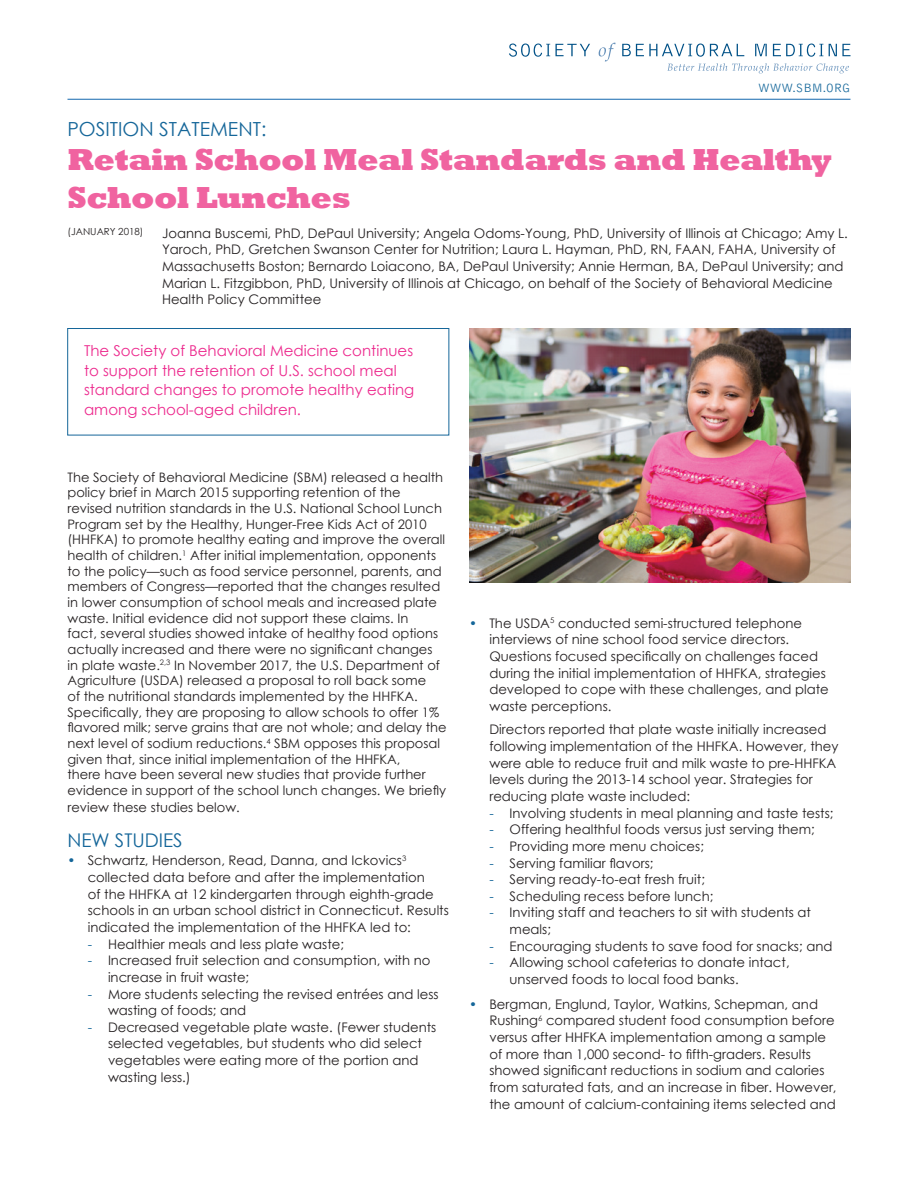
<style>
.page{position:relative;width:918px;height:1188px;background:#fff}
.page>*{position:absolute;margin:0;border:0;box-sizing:border-box;transform-origin:0 0}
.Headline1{font:800 31.2px/37.5px "Rockwell";letter-spacing:-.02em;color:#f063a0}
.state_Hd_1{font:19.35px "Century Gothic";color:#156699}
.state_Hd_1-2{font:18.9px "Century Gothic";color:#156699}
.state__box_txt{font:15px/19.5px "Century Gothic";color:#ed2a8e}
.state__authors{font:13.2px/16.6px "Century Gothic";color:#231f20}
.state_UN_list_space{font:13.2px/16.6px "Century Gothic";color:#231f20}
.state__authors-2{font:13.05px/15.8px "Century Gothic";color:#231f20}
.t1{font:300 12.45px "Bell Gothic";color:#16689b}
.state__authors-3{font:9.75px "Century Gothic";color:#231f20}
.s1{color:#156699}
</style>
<div class="page">
<hr style="left:68px;top:99px;width:782px;height:1px;background:#1367ae">
<svg style="left:667px;top:63px;width:182px;height:10px"></svg>
<svg style="left:509px;top:44px;width:81px;height:13px"></svg>
<svg style="left:599px;top:43px;width:17px;height:18px"></svg>
<svg style="left:622px;top:44px;width:122px;height:13px"></svg>
<svg style="left:755px;top:44px;width:12px;height:12px"></svg>
<svg style="left:773px;top:44px;width:50px;height:13px"></svg>
<svg style="left:829px;top:44px;width:21px;height:12px"></svg>
<div style="left:68px;top:328px;width:381px;height:107px;border:1px solid #156699"></div>
<img style="left:469px;top:328px;width:381px;height:254px">
<p class="state_Hd_1" style="left:68px;top:116px;width:200px">POSITION STATEMENT:</p>
<p class="t1" style="left:758px;top:81px;width:94px">WWW.SBM.ORG</p>
<p class="Headline1" style="left:68px;top:141px;width:766px">Retain School Meal Standards and Healthy<br>School Lunches</p>
<p class="state__authors-3" style="left:68px;top:225px;width:78px">(JANUARY 2018)</p>
<p class="state__authors" style="left:162px;top:224px;width:687px">Joanna Buscemi, PhD, DePaul University; Angela Odoms-Young, PhD, University of Illinois at Chicago; Amy L.<br>Yaroch, PhD, Gretchen Swanson Center for Nutrition; Laura L. Hayman, PhD, RN, FAAN, FAHA, University of Massachusetts Boston; Bernardo Loiacono, BA, DePaul University; Annie Herman, BA, DePaul University; and Marian L. Fitzgibbon, PhD, University of Illinois at Chicago, on behalf of the Society of Behavioral Medicine Health Policy Committee</p>
<p class="state__box_txt" style="left:84px;top:341px;width:332px">The Society of Behavioral Medicine continues to support the retention of U.S. school meal standard changes to promote healthy eating among school-aged children.</p>
<p class="state__authors-2" style="left:68px;top:469px;width:381px">The Society of Behavioral Medicine (SBM) released a health policy brief in March 2015 supporting retention of the revised nutrition standards in the U.S. National School Lunch Program set by the Healthy, Hunger-Free Kids Act of 2010 (HHFKA) to promote healthy eating and improve the overall health of children.<sup>1</sup> After initial implementation, opponents to the policy—such as food service personnel, parents, and members of Congress—reported that the changes resulted in lower consumption of school meals and increased plate waste. Initial evidence did not support these claims. In<br>fact, several studies showed intake of healthy food options actually increased and there were no significant changes<br>in plate waste.<sup>2,3</sup> In November 2017, the U.S. Department of Agriculture (USDA) released a proposal to roll back some<br>of the nutritional standards implemented by the HHFKA.<br>Specifically, they are proposing to allow schools to offer 1% flavored milk; serve grains that are not whole; and delay the next level of sodium reductions.<sup>4</sup> SBM opposes this proposal given that, since initial implementation of the HHFKA,<br>there have been several new studies that provide further evidence in support of the school lunch changes. We briefly review these studies below.</p>
<p class="state_Hd_1-2" style="left:68px;top:827px;width:117px">NEW STUDIES</p>
<p class="state__authors" style="left:88px;top:852px;width:363px;text-indent:-20px"><span class="s1">•</span> Schwartz, Henderson, Read, Danna, and Ickovics<sup>3 </sup>collected data before and after the implementation<br>of the HHFKA at 12 kindergarten through eighth-grade schools in an urban school district in Connecticut. Results indicated the implementation of the HHFKA led to:</p>
<p class="state__authors" style="left:88px;top:935px;width:258px"><span class="s1">-</span> Healthier meals and less plate waste;</p>
<p class="state__authors" style="left:108px;top:952px;width:324px;text-indent:-20px"><span class="s1">-</span> Increased fruit selection and consumption, with no increase in fruit waste;</p>
<p class="state__authors" style="left:108px;top:985px;width:332px;text-indent:-20px"><span class="s1">-</span> More students selecting the revised entrées and less wasting of foods; and</p>
<p class="state__authors" style="left:108px;top:1019px;width:330px;text-indent:-20px"><span class="s1">-</span> Decreased vegetable plate waste. (Fewer students selected vegetables, but students who did select vegetables were eating more of the portion and wasting less.)</p>
<p class="state__authors" style="left:489px;top:614px;width:341px;text-indent:-20px"><span class="s1">•</span> The USDA<sup>5</sup> conducted semi-structured telephone interviews of nine school food service directors.<br>Questions focused specifically on challenges faced during the initial implementation of HHFKA, strategies developed to cope with these challenges, and plate waste perceptions.</p>
<p class="state_UN_list_space" style="left:489px;top:721px;width:351px">Directors reported that plate waste initially increased following implementation of the HHFKA. However, they were able to reduce fruit and milk waste to pre-HHFKA levels during the 2013-14 school year. Strategies for reducing plate waste included:</p>
<p class="state__authors" style="left:489px;top:804px;width:346px"><span class="s1">-</span> Involving students in meal planning and taste tests;</p>
<p class="state__authors" style="left:489px;top:821px;width:327px"><span class="s1">-</span> Offering healthful foods versus just serving them;</p>
<p class="state__authors" style="left:489px;top:838px;width:216px"><span class="s1">-</span> Providing more menu choices;</p>
<p class="state__authors" style="left:489px;top:854px;width:166px"><span class="s1">-</span> Serving familiar flavors;</p>
<p class="state__authors" style="left:489px;top:871px;width:217px"><span class="s1">-</span> Serving ready-to-eat fresh fruit;</p>
<p class="state__authors" style="left:489px;top:888px;width:226px"><span class="s1">-</span> Scheduling recess before lunch;</p>
<p class="state__authors" style="left:510px;top:904px;width:303px;text-indent:-20px"><span class="s1">-</span> Inviting staff and teachers to sit with students at meals;</p>
<p class="state__authors" style="left:489px;top:937px;width:345px"><span class="s1">-</span> Encouraging students to save food for snacks; and</p>
<p class="state__authors" style="left:510px;top:954px;width:282px;text-indent:-20px"><span class="s1">-</span> Allowing school cafeterias to donate intact, unserved foods to local food banks.</p>
<p class="state__authors" style="left:489px;top:996px;width:349px;text-indent:-20px"><span class="s1">•</span> Bergman, Englund, Taylor, Watkins, Schepman, and Rushing<sup>6</sup> compared student food consumption before versus after HHFKA implementation among a sample of more than 1,000 second- to fifth-graders. Results showed significant reductions in sodium and calories from saturated fats, and an increase in fiber. However, the amount of calcium-containing items selected and</p>
</div>
